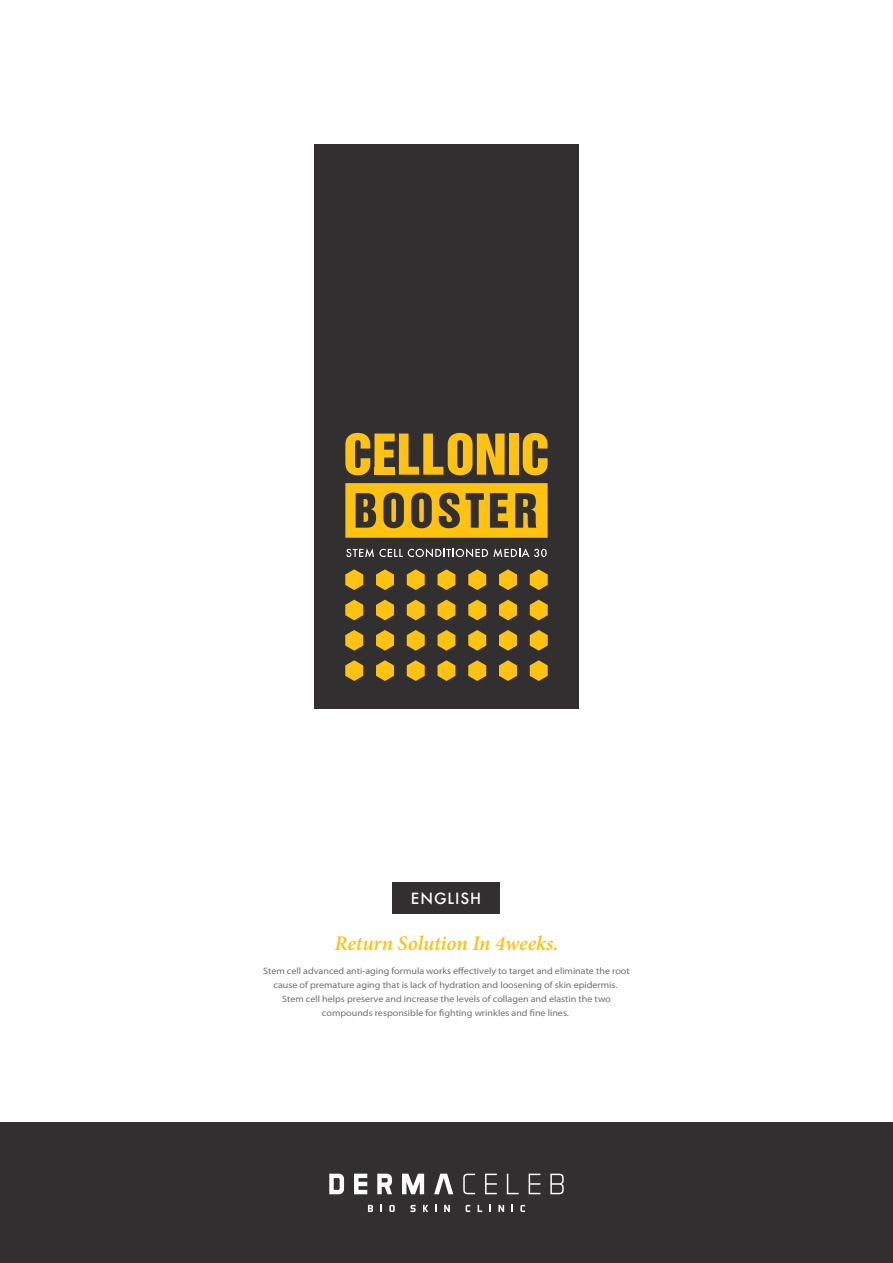
<style>
.page{position:relative;width:893px;height:1263px;background:#fff}
.page>*{position:absolute;margin:0;border:0;box-sizing:border-box;transform-origin:0 0}
.t1{font:italic 600 20.7px "Minion Pro";color:#fec210}
.t2{font:500 15px "Futura";letter-spacing:.06em;color:#fff}
.t3{font:semi-expanded 9.3px/13.8px "Myriad Pro";color:#6c6d70;text-align:center}
</style>
<div class="page">
<div style="left:0;top:1123px;width:893px;height:140px;background:#312f30"></div>
<svg style="left:329px;top:1174px;width:15px;height:20px"></svg>
<svg style="left:354px;top:1174px;width:13px;height:20px"></svg>
<svg style="left:377px;top:1174px;width:15px;height:20px"></svg>
<svg style="left:402px;top:1174px;width:22px;height:20px"></svg>
<svg style="left:434px;top:1174px;width:19px;height:20px"></svg>
<svg style="left:463px;top:1174px;width:12px;height:20px"></svg>
<svg style="left:485px;top:1174px;width:12px;height:20px"></svg>
<svg style="left:507px;top:1174px;width:12px;height:20px"></svg>
<svg style="left:529px;top:1174px;width:11px;height:20px"></svg>
<svg style="left:550px;top:1174px;width:14px;height:20px"></svg>
<svg style="left:368px;top:1205px;width:5px;height:7px"></svg>
<svg style="left:380px;top:1205px;width:2px;height:7px"></svg>
<svg style="left:389px;top:1205px;width:6px;height:7px"></svg>
<svg style="left:410px;top:1205px;width:6px;height:7px"></svg>
<svg style="left:423px;top:1205px;width:5px;height:7px"></svg>
<svg style="left:435px;top:1205px;width:2px;height:7px"></svg>
<svg style="left:444px;top:1205px;width:6px;height:7px"></svg>
<svg style="left:466px;top:1205px;width:4px;height:7px"></svg>
<svg style="left:478px;top:1205px;width:4px;height:7px"></svg>
<svg style="left:498px;top:1205px;width:6px;height:7px"></svg>
<svg style="left:511px;top:1205px;width:2px;height:7px"></svg>
<svg style="left:520px;top:1205px;width:5px;height:7px"></svg>
<div style="left:393px;top:882px;width:107px;height:32px;background:#312f30"></div>
<div style="left:314px;top:144px;width:265px;height:565px;background:#312f30"></div>
<svg style="left:346px;top:548px;width:201px;height:9px"></svg>
<svg style="left:345px;top:569px;width:18px;height:21px"></svg>
<svg style="left:376px;top:569px;width:18px;height:21px"></svg>
<svg style="left:407px;top:569px;width:18px;height:21px"></svg>
<svg style="left:437px;top:569px;width:18px;height:21px"></svg>
<svg style="left:468px;top:569px;width:18px;height:21px"></svg>
<svg style="left:499px;top:569px;width:18px;height:21px"></svg>
<svg style="left:530px;top:569px;width:18px;height:21px"></svg>
<svg style="left:345px;top:600px;width:18px;height:20px"></svg>
<svg style="left:376px;top:600px;width:18px;height:20px"></svg>
<svg style="left:407px;top:600px;width:18px;height:20px"></svg>
<svg style="left:437px;top:600px;width:18px;height:20px"></svg>
<svg style="left:468px;top:600px;width:18px;height:20px"></svg>
<svg style="left:499px;top:600px;width:18px;height:20px"></svg>
<svg style="left:530px;top:600px;width:18px;height:20px"></svg>
<svg style="left:345px;top:630px;width:18px;height:21px"></svg>
<svg style="left:376px;top:630px;width:18px;height:21px"></svg>
<svg style="left:407px;top:630px;width:18px;height:21px"></svg>
<svg style="left:437px;top:630px;width:18px;height:21px"></svg>
<svg style="left:468px;top:630px;width:18px;height:21px"></svg>
<svg style="left:499px;top:630px;width:18px;height:21px"></svg>
<svg style="left:530px;top:630px;width:18px;height:21px"></svg>
<svg style="left:345px;top:660px;width:18px;height:21px"></svg>
<svg style="left:376px;top:660px;width:18px;height:21px"></svg>
<svg style="left:407px;top:660px;width:18px;height:21px"></svg>
<svg style="left:437px;top:660px;width:18px;height:21px"></svg>
<svg style="left:468px;top:660px;width:18px;height:21px"></svg>
<svg style="left:499px;top:660px;width:18px;height:21px"></svg>
<svg style="left:530px;top:660px;width:18px;height:21px"></svg>
<svg style="left:345px;top:483px;width:203px;height:55px"></svg>
<div style="left:509px;top:433px;width:9px;height:42px;background:#fec210"></div>
<svg style="left:523px;top:433px;width:25px;height:42px"></svg>
<svg style="left:345px;top:433px;width:160px;height:42px"></svg>
<div style="left:374px;top:467px;width:21px;height:8px;background:#fec210"></div>
<h2 class="t2" style="left:411px;top:888px;width:72px">ENGLISH</h2>
<h1 class="t1" style="left:334px;top:929px;width:226px">Return Solution In 4weeks.</h1>
<p class="t3" style="left:263px;top:964px;width:368px">Stem cell advanced anti-aging formula works effectively to target and eliminate the root cause of premature aging that is lack of hydration and loosening of skin epidermis.<br>Stem cell helps preserve and increase the levels of collagen and elastin the two compounds responsible for fighting wrinkles and fine lines.</p>
</div>
